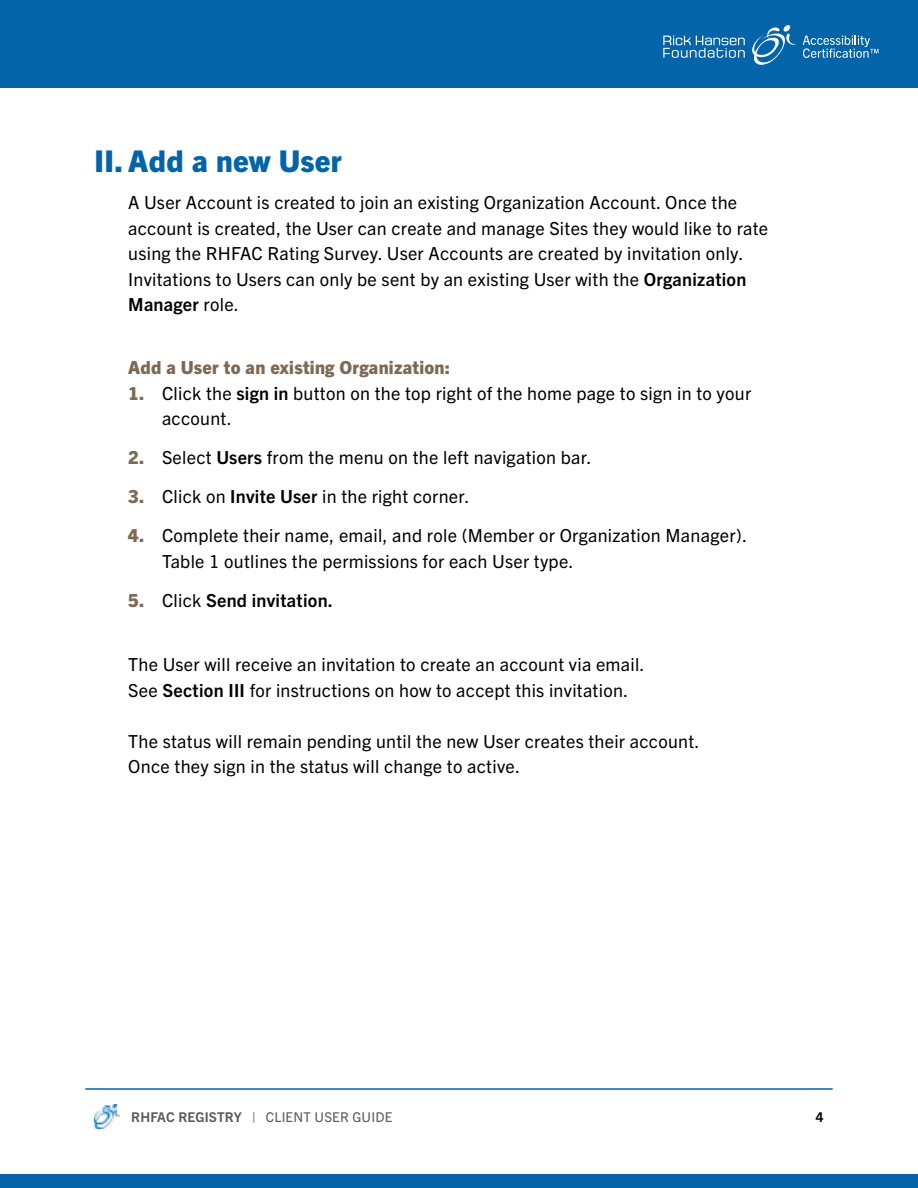
<style>
.page{position:relative;width:918px;height:1188px;background:#fff}
.page>*{position:absolute;margin:0;border:0;box-sizing:border-box;transform-origin:0 0}
.H1_-_Roman{font:800 30px "Trade Gothic Next LT Pro";letter-spacing:.015em;color:#0364aa}
.List_Paragraph{font:18px/25.5px "Trade Gothic Next LT Pro";letter-spacing:.015em;color:#000}
.t1{font:800 18px "Trade Gothic Next LT Pro";letter-spacing:.015em;color:#7d6a55}
.List_Paragraph-2{font:700 18px "Trade Gothic Next LT Pro";letter-spacing:.015em;color:#000}
.t2{font:13.5px "Trade Gothic Next LT Pro";letter-spacing:.015em;color:#58595b}
.t3{font:700 13.5px "Trade Gothic Next LT Pro";color:#000}
.s1{font-weight:700}
.s2{font-weight:800;color:#7d6a55}
.s3{font-weight:400}
</style>
<div class="page">
<div style="left:0;top:0;width:918px;height:88px;background:#0364aa"></div>
<div style="left:0;top:1174px;width:918px;height:14px;background:#0364aa"></div>
<svg style="left:663px;top:25px;width:133px;height:40px"></svg>
<svg style="left:803px;top:36px;width:75px;height:22px"></svg>
<hr style="left:85px;top:1088px;width:748px;height:2px;background:#0364aa">
<img style="left:94px;top:1105px;width:26px;height:23px">
<h2 class="H1_-_Roman" style="left:94px;top:140px;width:249px">II.Add a new User</h2>
<p class="List_Paragraph" style="left:128px;top:189px;width:641px">A User Account is created to join an existing Organization Account. Once the account is created, the User can create and manage Sites they would like to rate using the RHFAC Rating Survey. User Accounts are created by invitation only.</p>
<p class="List_Paragraph" style="left:128px;top:265px;width:620px">Invitations to Users can only be sent by an existing User with the <span class="s1">Organization<br>Manager</span> role.</p>
<p class="t1" style="left:128px;top:355px;width:323px">Add a User to an existing Organization:</p>
<p class="List_Paragraph" style="left:162px;top:379px;width:591px;text-indent:-34px"><span class="s2">1.</span> Click the <span class="s1">sign in</span> button on the top right of the home page to sign in to your account.</p>
<p class="List_Paragraph" style="left:128px;top:444px;width:465px"><span class="s2">2.</span> Select <span class="s1">Users</span> from the menu on the left navigation bar.</p>
<p class="List_Paragraph" style="left:128px;top:483px;width:343px"><span class="s2">3.</span> Click on <span class="s1">Invite User</span> in the right corner.</p>
<p class="List_Paragraph" style="left:162px;top:522px;width:587px;text-indent:-34px"><span class="s2">4.</span> Complete their name, email, and role (Member or Organization Manager).<br>Table 1 outlines the permissions for each User type.</p>
<p class="List_Paragraph-2" style="left:128px;top:588px;width:206px"><span class="s2">5.</span> <span class="s3">Click</span> Send invitation.</p>
<p class="List_Paragraph" style="left:128px;top:651px;width:518px">The User will receive an invitation to create an account via email.<br>See <span class="s1">Section III</span> for instructions on how to accept this invitation.</p>
<p class="List_Paragraph" style="left:128px;top:727px;width:573px">The status will remain pending until the new User creates their account.<br>Once they sign in the status will change to active.</p>
<p class="t2" style="left:131px;top:1107px;width:263px"><span class="s1">RHFAC REGISTRY</span> | CLIENT USER GUIDE</p>
<p class="t3" style="left:816px;top:1107px;width:9px">4</p>
</div>
